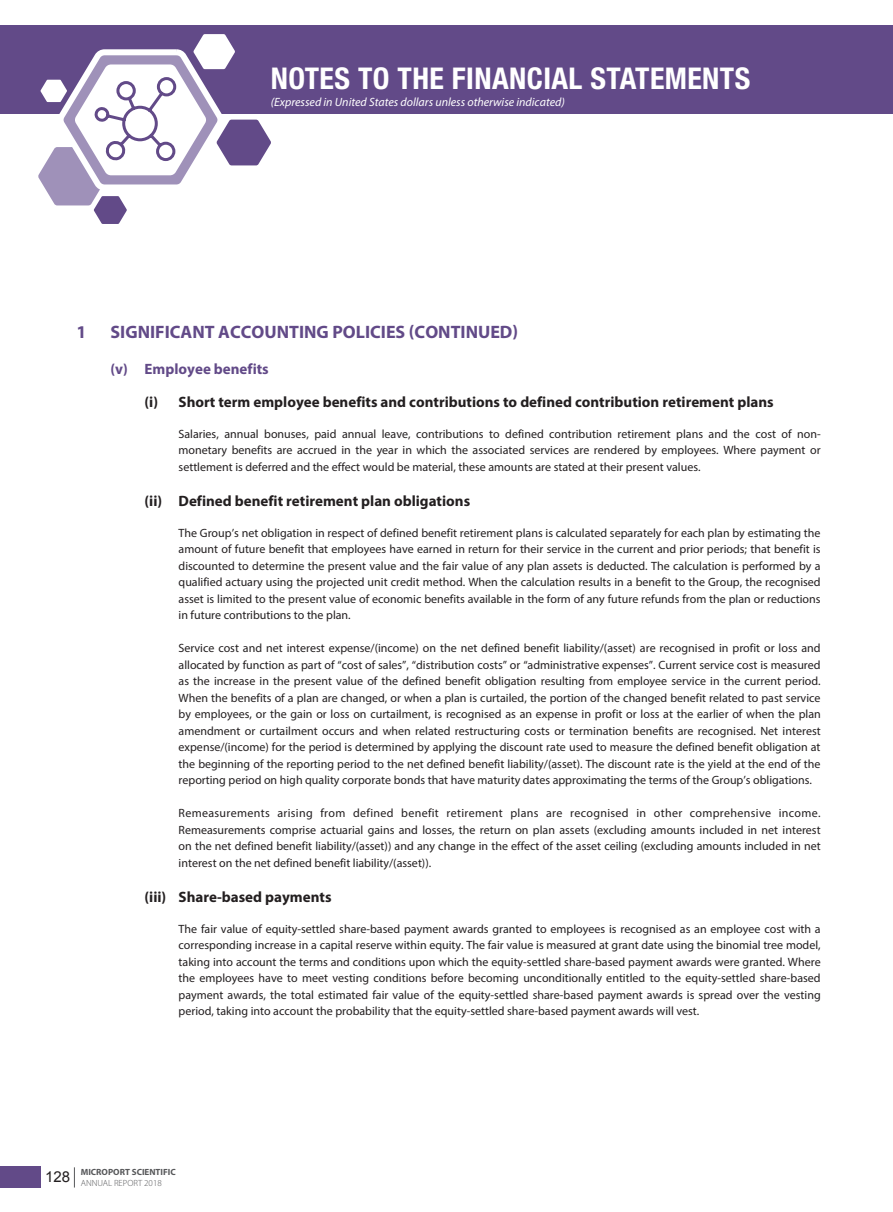
<style>
.page{position:relative;width:893px;height:1212px;background:#fff}
.page>*{position:absolute;margin:0;border:0;box-sizing:border-box;transform-origin:0 0}
.t1{font:700 condensed 30px "Helvetica Neue LT Std";letter-spacing:.015em;color:#fff}
.t2{font:700 18px "Myriad Pro";color:#624a88}
.t3{font:700 15px "Myriad Pro";color:#231f20}
.t4{font:700 15px "Myriad Pro";color:#624a88}
.t5{font:15px "Arial";color:#231f20}
.t6{font:12px/16.5px "Myriad Pro";color:#231f20;text-align:justify}
.t7{font:italic 12px "Myriad Pro";color:#fff}
.t8{font:700 9px "Myriad Pro";color:#57585a}
.t9{font:300 9px "Myriad Pro";color:#57585a}
</style>
<div class="page">
<div style="left:0;top:26px;width:893px;height:88px;background:#624a88"></div>
<svg style="left:74px;top:1167px;width:1px;height:20px"></svg>
<div style="left:0;top:1166px;width:41px;height:21px;background:#624a88"></div>
<svg style="left:38px;top:34px;width:233px;height:190px"></svg>
<h1 class="t1" style="left:271px;top:60px;width:481px">NOTES TO THE FINANCIAL STATEMENTS</h1>
<p class="t7" style="left:271px;top:94px;width:296px">(Expressed in United States dollars unless otherwise indicated)</p>
<h2 class="t2" style="left:77px;top:320px;width:11px">1</h2>
<h2 class="t2" style="left:111px;top:320px;width:409px">Significant accounting policies (continued)</h2>
<p class="t4" style="left:111px;top:359px;width:160px">(v) E mployee benefits</p>
<p class="t3" style="left:145px;top:392px;width:631px">(i) Short term employee benefits and contributions to defined contribution retirement plans</p>
<p class="t6" style="left:179px;top:425px;width:644px">Salaries, annual bonuses, paid annual leave, contributions to defined contribution retirement plans and the cost of non&shy;monetary benefits are accrued in the year in which the associated services are rendered by employees. Where payment or settlement is deferred and the effect would be material, these amounts are stated at their present values.</p>
<p class="t3" style="left:145px;top:491px;width:327px">(ii) Defined benefit retirement plan obligations</p>
<p class="t6" style="left:179px;top:524px;width:644px">The Group’s net obligation in respect of defined benefit retirement plans is calculated separately for each plan by estimating the amount of future benefit that employees have earned in return for their service in the current and prior periods; that benefit is discounted to determine the present value and the fair value of any plan assets is deducted. The calculation is performed by a qualified actuary using the projected unit credit method. When the calculation results in a benefit to the Group, the recognised asset is limited to the present value of economic benefits available in the form of any future refunds from the plan or reductions in future contributions to the plan.</p>
<p class="t6" style="left:179px;top:639px;width:644px">Service cost and net interest expense/(income) on the net defined benefit liability/(asset) are recognised in profit or loss and allocated by function as part of “cost of sales”, “distribution costs” or “administrative expenses”. Current service cost is measured as the increase in the present value of the defined benefit obligation resulting from employee service in the current period.<br>When the benefits of a plan are changed, or when a plan is curtailed, the portion of the changed benefit related to past service by employees, or the gain or loss on curtailment, is recognised as an expense in profit or loss at the earlier of when the plan amendment or curtailment occurs and when related restructuring costs or termination benefits are recognised. Net interest expense/(income) for the period is determined by applying the discount rate used to measure the defined benefit obligation at the beginning of the reporting period to the net defined benefit liability/(asset). The discount rate is the yield at the end of the reporting period on high quality corporate bonds that have maturity dates approximating the terms of the Group’s obligations.</p>
<p class="t6" style="left:179px;top:804px;width:644px">Remeasurements arising from defined benefit retirement plans are recognised in other comprehensive income.<br>Remeasurements comprise actuarial gains and losses, the return on plan assets (excluding amounts included in net interest on the net defined benefit liability/(asset)) and any change in the effect of the asset ceiling (excluding amounts included in net interest on the net defined benefit liability/(asset)).</p>
<p class="t3" style="left:145px;top:887px;width:188px">(iii) Share-based payments</p>
<p class="t6" style="left:179px;top:920px;width:644px">The fair value of equity-settled share-based payment awards granted to employees is recognised as an employee cost with a corresponding increase in a capital reserve within equity. The fair value is measured at grant date using the binomial tree model, taking into account the terms and conditions upon which the equity-settled share-based payment awards were granted. Where the employees have to meet vesting conditions before becoming unconditionally entitled to the equity-settled share-based payment awards, the total estimated fair value of the equity-settled share-based payment awards is spread over the vesting period, taking into account the probability that the equity-settled share-based payment awards will vest.</p>
<p class="t5" style="left:45px;top:1167px;width:27px">128</p>
<p class="t8" style="left:81px;top:1166px;width:97px">Microport Scientific</p>
<p class="t9" style="left:81px;top:1177px;width:83px">ANNUAL REPORT 2018</p>
</div>
